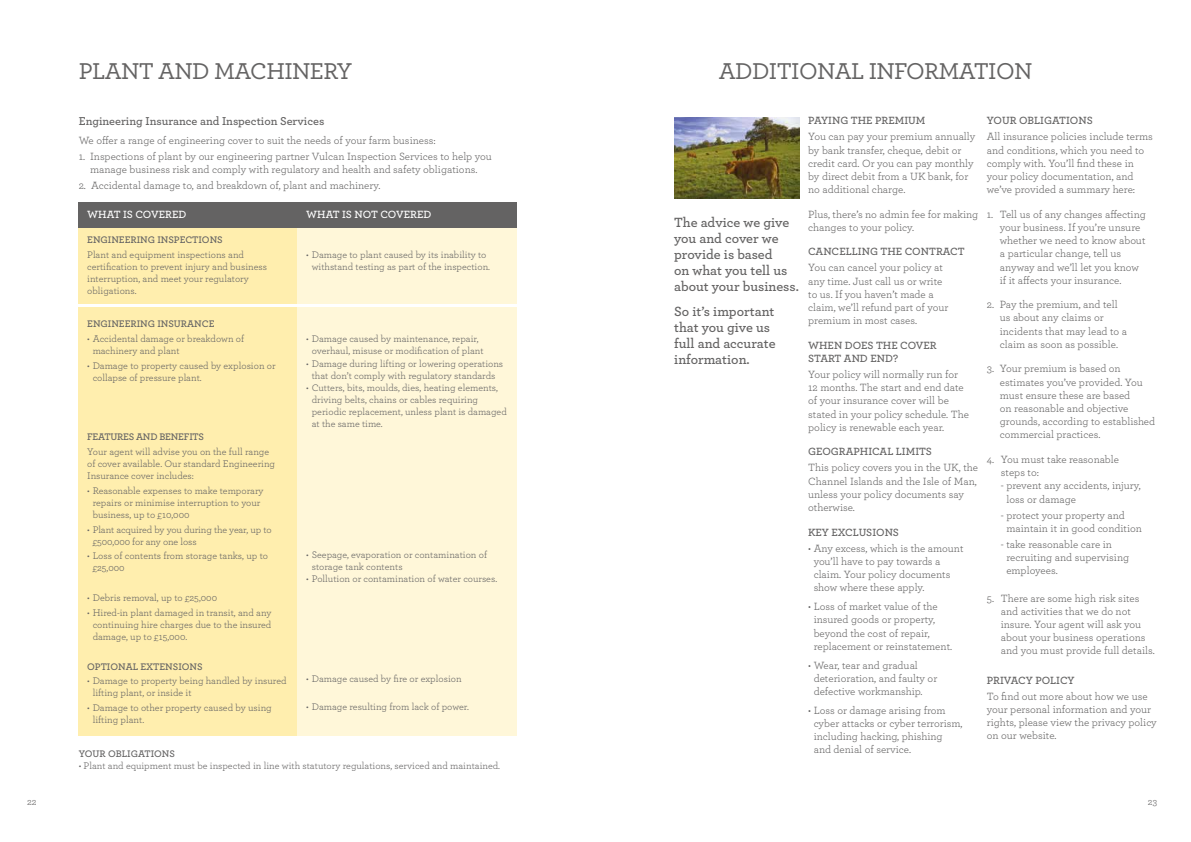
<style>
.page{position:relative;width:1191px;height:842px;background:#fff}
.page>*{position:absolute;margin:0;border:0;box-sizing:border-box;transform-origin:0 0}
.t1{font:500 24px "Archer";letter-spacing:-.025em;color:#646363}
.t2{font:600 14px/16px "Archer";color:#646363}
.t3{font:600 12px "Archer";color:#646363}
.t4{font:11px/13.2px "Archer";color:#646363}
.t5{font:600 11px/13.2px "Archer";color:#646363}
.t6{font:600 11px "Archer";color:#fff}
.t7{font:10px/12px "Archer";color:#646363}
.t8{font:600 10px "Archer";color:#646363}
.t9{font:600 10px "Archer";letter-spacing:-.02em;color:#646363}
</style>
<div class="page">
<div style="left:79px;top:228px;width:219px;height:508px;background:#ffeeae"></div>
<div style="left:298px;top:228px;width:219px;height:508px;background:#fff7d9"></div>
<hr style="left:66px;top:305px;width:489px;height:2px;background:#fff">
<div style="left:79px;top:203px;width:219px;height:25px;background:#646363"></div>
<div style="left:298px;top:203px;width:219px;height:25px;background:#646363"></div>
<img style="left:674px;top:117px;width:125px;height:81px">
<h1 class="t1" style="left:79px;top:54px;width:275px">PLANT AND MACHINERY</h1>
<h4 class="t3" style="left:79px;top:112px;width:247px">Engineering Insurance and Inspection Services</h4>
<p class="t4" style="left:79px;top:133px;width:358px">We ofer a range of engineering cover to suit the needs of your farm business:</p>
<p class="t4" style="left:79px;top:149px;width:414px;text-align:center">1. Inspections of plant by our engineering partner Vulcan Inspection Services to help you manage business risk and comply with regulatory and health and safety obligations.</p>
<p class="t4" style="left:79px;top:178px;width:303px">2. Accidental damage to, and breakdown of, plant and machinery.</p>
<p class="t6" style="left:87px;top:206px;width:101px">WHAT IS COVERED</p>
<p class="t6" style="left:306px;top:206px;width:127px">WHAT IS NOT COVERED</p>
<h5 class="t8" style="left:87px;top:233px;width:137px">ENGINEERING INSPECTIONS</h5>
<p class="t7" style="left:87px;top:248px;width:158px">Plant and equipment inspections and</p>
<p class="t7" style="left:306px;top:249px;width:182px">• Damage to plant caused by its inability to</p>
<p class="t7" style="left:87px;top:260px;width:181px">certifcation to prevent injury and business</p>
<p class="t7" style="left:312px;top:261px;width:180px">withstand testing as part of the inspection.</p>
<p class="t7" style="left:87px;top:272px;width:163px">interruption, and meet your regulatory obligations.</p>
<h5 class="t8" style="left:87px;top:316px;width:129px">ENGINEERING INSURANCE</h5>
<p class="t7" style="left:93px;top:332px;width:153px;text-indent:-6px">• Accidental damage or breakdown of machinery and plant</p>
<p class="t7" style="left:93px;top:359px;width:184px;text-indent:-6px">• Damage to property caused by explosion or collapse of pressure plant.</p>
<p class="t7" style="left:306px;top:333px;width:179px;text-align:center">• Damage caused by maintenance, repair, overhaul, misuse or modifcation of plant</p>
<p class="t7" style="left:306px;top:357px;width:198px;text-align:center">• Damage during lifting or lowering operations that don’t comply with regulatory standards</p>
<p class="t7" style="left:312px;top:381px;width:196px;text-indent:-6px">• Cutters, bits, moulds, dies, heating elements, driving belts, chains or cables requiring periodic replacement, unless plant is damaged at the same time.</p>
<h5 class="t9" style="left:87px;top:429px;width:118px">FEATURES AND BENEFITS</h5>
<p class="t7" style="left:87px;top:445px;width:189px">Your agent will advise you on the full range of cover available. Our standard Engineering<br>Insurance cover includes:</p>
<p class="t7" style="left:93px;top:484px;width:172px;text-indent:-6px">• Reasonable expenses to make temporary repairs or minimise interruption to your business, up to £10,000</p>
<p class="t7" style="left:93px;top:523px;width:180px;text-indent:-6px">• Plant acquired by you during the year, up to £500,000 for any one loss</p>
<p class="t7" style="left:93px;top:549px;width:177px;text-indent:-6px">• Loss of contents from storage tanks, up to £25,000</p>
<p class="t7" style="left:87px;top:591px;width:131px">• Debris removal, up to £25,000</p>
<p class="t7" style="left:93px;top:606px;width:180px;text-align:justify;text-indent:-6px">• Hired-in plant damaged in transit, and any continuing hire charges due to the insured damage, up to £15,000.</p>
<h5 class="t8" style="left:87px;top:659px;width:117px">OPTIONAL EXTENSIONS</h5>
<p class="t7" style="left:93px;top:674px;width:195px;text-indent:-6px">• Damage to property being handled by insured lifting plant, or inside it</p>
<p class="t7" style="left:93px;top:701px;width:180px;text-indent:-6px">• Damage to other property caused by using lifting plant.</p>
<h5 class="t8" style="left:79px;top:746px;width:98px">YOUR OBLIGATIONS</h5>
<p class="t7" style="left:312px;top:548px;width:177px;text-indent:-6px">• Seepage, evaporation or contamination of storage tank contents</p>
<p class="t7" style="left:306px;top:572px;width:192px">• Pollution or contamination of water courses.</p>
<p class="t7" style="left:306px;top:672px;width:157px">• Damage caused by fre or explosion</p>
<p class="t7" style="left:306px;top:700px;width:164px">• Damage resulting from lack of power.</p>
<p class="t7" style="left:79px;top:759px;width:423px">• Plant and equipment must be inspected in line with statutory regulations, serviced and maintained.</p>
<h1 class="t1" style="left:719px;top:54px;width:315px">ADDITIONAL INFORMATION</h1>
<p class="t2" style="left:674px;top:214px;width:126px">The advice we give you and cover we provide is based<br>on what you tell us about your business.</p>
<h3 class="t2" style="left:674px;top:302px;width:103px">So it’s important that you give us full and accurate information.</h3>
<h4 class="t5" style="left:808px;top:113px;width:119px">PAYING THE PREMIUM</h4>
<p class="t4" style="left:808px;top:130px;width:169px">You can pay your premium annually by bank transfer, cheque, debit or credit card. Or you can pay monthly by direct debit from a UK bank, for no additional charge.</p>
<p class="t4" style="left:808px;top:207px;width:172px">Plus, there’s no admin fee for making changes to your policy.</p>
<h4 class="t5" style="left:808px;top:245px;width:158px">CANCELLING THE CONTRACT</h4>
<p class="t4" style="left:808px;top:261px;width:142px">You can cancel your policy at any time. Just call us or write to us. If you haven’t made a claim, we’ll refund part of your premium in most cases.</p>
<h4 class="t5" style="left:808px;top:338px;width:130px">WHEN DOES THE COVER<br>START AND END?</h4>
<p class="t4" style="left:808px;top:367px;width:162px">Your policy will normally run for<br>12 months. The start and end date of your insurance cover will be stated in your policy schedule. The policy is renewable each year.</p>
<h4 class="t5" style="left:808px;top:444px;width:125px">GEOGRAPHICAL LIMITS</h4>
<p class="t4" style="left:808px;top:461px;width:171px">This policy covers you in the UK, the<br>Channel Islands and the Isle of Man, unless your policy documents say otherwise.</p>
<h4 class="t5" style="left:808px;top:525px;width:92px">KEY EXCLUSIONS</h4>
<p class="t4" style="left:813px;top:541px;width:151px;text-indent:-6px">• Any excess, which is the amount you’ll have to pay towards a claim. Your policy documents show where these apply.</p>
<p class="t4" style="left:813px;top:599px;width:140px;text-indent:-6px">• Loss of market value of the insured goods or property, beyond the cost of repair, replacement or reinstatement.</p>
<p class="t4" style="left:813px;top:658px;width:125px;text-indent:-6px">• Wear, tear and gradual deterioration, and faulty or defective workmanship.</p>
<p class="t4" style="left:813px;top:703px;width:150px;text-indent:-6px">• Loss or damage arising from cyber attacks or cyber terrorism, including hacking, phishing and denial of service.</p>
<p class="t5" style="left:986px;top:113px;width:107px">YOUR OBLIGATIONS</p>
<p class="t4" style="left:986px;top:130px;width:167px">All insurance policies include terms and conditions, which you need to comply with. You’ll fnd these in your policy documentation, and we’ve provided a summary here:</p>
<p class="t4" style="left:999px;top:207px;width:148px;text-indent:-13px">1. Tell us of any changes afecting your business. If you’re unsure whether we need to know about a particular change, tell us anyway and we’ll let you know if it afects your insurance.</p>
<p class="t4" style="left:999px;top:297px;width:129px;text-indent:-13px">2. Pay the premium, and tell us about any claims or incidents that may lead to a claim as soon as possible.</p>
<p class="t4" style="left:999px;top:362px;width:157px;text-indent:-13px">3. Your premium is based on estimates you’ve provided. You must ensure these are based<br>on reasonable and objective grounds, according to established commercial practices.</p>
<p class="t4" style="left:1000px;top:452px;width:120px;text-indent:-14px">4. You must take reasonable steps to:</p>
<p class="t4" style="left:1006px;top:479px;width:136px;text-indent:-6px">- prevent any accidents, injury, loss or damage</p>
<p class="t4" style="left:1006px;top:508px;width:137px;text-indent:-6px">- protect your property and maintain it in good condition</p>
<p class="t4" style="left:1006px;top:537px;width:124px;text-indent:-6px">- take reasonable care in recruiting and supervising employees.</p>
<p class="t4" style="left:1000px;top:591px;width:155px;text-indent:-14px">5. There are some high risk sites and activities that we do not insure. Your agent will ask you about your business operations and you must provide full details.</p>
<p class="t5" style="left:986px;top:673px;width:89px">PRIVACY POLICY</p>
<p class="t4" style="left:986px;top:689px;width:171px">To fnd out more about how we use your personal information and your rights, please view the privacy policy on our website.</p>
<p class="t7" style="left:27px;top:795px;width:11px">22</p>
<p class="t7" style="left:1147px;top:795px;width:11px">23</p>
</div>
